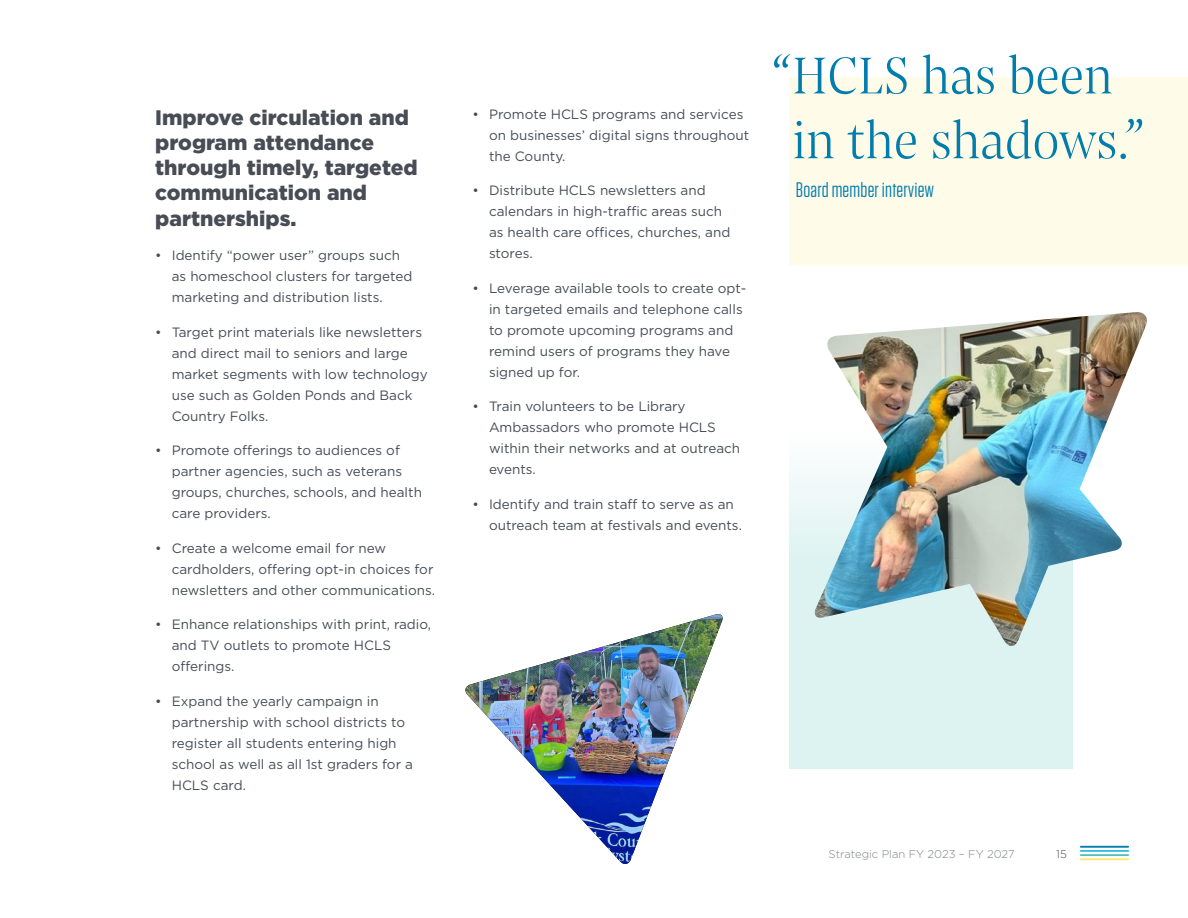
<style>
.page{position:relative;width:1188px;height:918px;background:#fff}
.page>*{position:absolute;margin:0;border:0;box-sizing:border-box;transform-origin:0 0}
.t1{font:300 54px/64.8px "Pensum Display";color:#007dad;text-align:center}
.Header_2{font:900 21px/25.2px "Gotham";color:#474c55}
.t2{font:21px "Tungsten";letter-spacing:.01em;color:#007dad}
.t3{font:13.5px/21px "Gotham";color:#474c55}
.t4{font:300 11.25px "Gotham";color:#7e8288}
.t5{font:300 11.25px "Gotham";color:#474c55}
</style>
<div class="page">
<hr style="left:1081px;top:846px;width:47px;height:2px;background:#007dad">
<hr style="left:1081px;top:850px;width:47px;height:2px;background:#31c2e1">
<hr style="left:1081px;top:854px;width:47px;height:2px;background:#53c2ba">
<hr style="left:1081px;top:858px;width:47px;height:2px;background:#ffe66d">
<div style="left:790px;top:431px;width:283px;height:337px;background:#ddf3f1"></div>
<img style="left:465px;top:614px;width:258px;height:250px">
<img style="left:813px;top:312px;width:334px;height:334px">
<div style="left:790px;top:77px;width:398px;height:188px;background:#fffbe9"></div>
<p class="Header_2" style="left:155px;top:105px;width:264px">Improve circulation and program attendance through timely, targeted communication and partnerships.</p>
<p class="t3" style="left:172px;top:245px;width:242px;text-indent:-16px">• Identify “power user” groups such as homeschool clusters for targeted marketing and distribution lists.</p>
<p class="t3" style="left:172px;top:321px;width:258px;text-indent:-16px">• Target print materials like newsletters and direct mail to seniors and large market segments with low technology use such as Golden Ponds and Back<br>Country Folks.</p>
<p class="t3" style="left:172px;top:440px;width:252px;text-indent:-16px">• Promote offerings to audiences of partner agencies, such as veterans groups, churches, schools, and health care providers.</p>
<p class="t3" style="left:172px;top:537px;width:265px;text-indent:-16px">• Create a welcome email for new cardholders, offering opt-in choices for newsletters and other communications.</p>
<p class="t3" style="left:172px;top:614px;width:261px;text-indent:-16px">• Enhance relationships with print, radio, and TV outlets to promote HCLS offerings.</p>
<p class="t3" style="left:172px;top:690px;width:243px;text-indent:-16px">• Expand the yearly campaign in partnership with school districts to register all students entering high school as well as all 1st graders for a<br>HCLS card.</p>
<p class="t3" style="left:489px;top:103px;width:262px;text-indent:-16px">• Promote HCLS programs and services on businesses’ digital signs throughout the County.</p>
<p class="t3" style="left:489px;top:180px;width:243px;text-indent:-16px">• Distribute HCLS newsletters and calendars in high-traffic areas such as health care offices, churches, and stores.</p>
<p class="t3" style="left:489px;top:277px;width:259px;text-indent:-16px">• Leverage available tools to create opt&shy;in targeted emails and telephone calls to promote upcoming programs and remind users of programs they have signed up for.</p>
<p class="t3" style="left:489px;top:396px;width:253px;text-indent:-16px">• Train volunteers to be Library<br>Ambassadors who promote HCLS within their networks and at outreach events.</p>
<p class="t3" style="left:489px;top:493px;width:254px;text-indent:-16px">• Identify and train staff to serve as an outreach team at festivals and events.</p>
<p class="t1" style="left:772px;top:40px;width:374px">“HCLS has been in the shadows.”</p>
<p class="t2" style="left:796px;top:179px;width:140px">Board member interview</p>
<p class="t4" style="left:829px;top:847px;width:188px">Strategic Plan FY 2023 – FY 2027</p>
<p class="t5" style="left:1056px;top:847px;width:12px">15</p>
</div>
